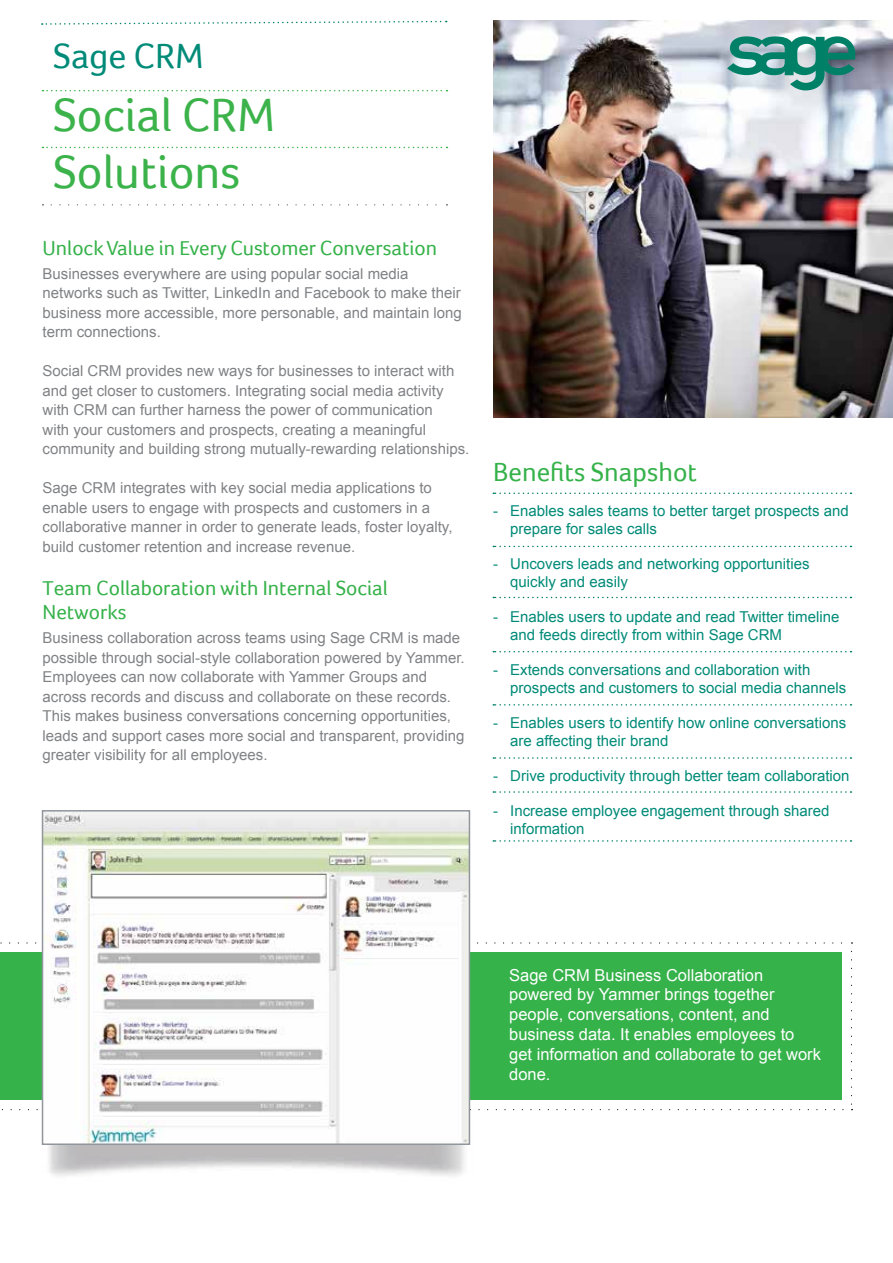
<style>
.page{position:relative;width:893px;height:1263px;background:#fff}
.page>*{position:absolute;margin:0;border:0;box-sizing:border-box;transform-origin:0 0}
.t1{font:48px/57.6px "Foco";color:#3bb34a}
.t2{font:36px "Foco";color:#008b78}
.t3{font:27px "Foco";color:#36b24a}
.t4{font:21px/24px "Foco";color:#36b24a}
.t5{font:16.5px/19.8px "Arial";color:#fff}
.t6{font:15px/19.5px "Arial";color:#808285}
.t7{font:15px/18px "Arial";color:#008b78}
</style>
<div class="page">
<svg style="left:0;top:942px;width:852px;height:1px"></svg>
<svg style="left:851px;top:951px;width:1px;height:159px"></svg>
<svg style="left:1px;top:1109px;width:842px;height:1px"></svg>
<svg style="left:43px;top:147px;width:404px;height:1px"></svg>
<svg style="left:43px;top:90px;width:404px;height:1px"></svg>
<svg style="left:493px;top:492px;width:358px;height:2px"></svg>
<svg style="left:493px;top:546px;width:358px;height:1px"></svg>
<svg style="left:493px;top:597px;width:358px;height:1px"></svg>
<svg style="left:493px;top:651px;width:358px;height:1px"></svg>
<svg style="left:493px;top:704px;width:358px;height:2px"></svg>
<svg style="left:493px;top:757px;width:358px;height:2px"></svg>
<svg style="left:493px;top:791px;width:358px;height:2px"></svg>
<svg style="left:51px;top:204px;width:396px;height:1px"></svg>
<div style="left:0;top:952px;width:842px;height:147px;background:#36b24a"></div>
<svg style="left:493px;top:840px;width:358px;height:2px"></svg>
<img style="left:45px;top:813px;width:422px;height:329px">
<div style="left:42px;top:810px;width:428px;height:335px;border:2px solid #91969d"></div>
<img style="left:493px;top:21px;width:400px;height:396px">
<svg style="left:727px;top:36px;width:128px;height:54px;background:#64a49e"></svg>
<svg style="left:42px;top:20px;width:405px;height:5px"></svg>
<h2 class="t2" style="left:53px;top:35px;width:152px">Sage CRM</h2>
<h1 class="t1" style="left:53px;top:85px;width:224px">Social CRM<br>Solutions</h1>
<h3 class="t4" style="left:43px;top:236px;width:396px">Unlock Value in Every Customer Conversation</h3>
<p class="t6" style="left:43px;top:264px;width:421px">Businesses everywhere are using popular social media networks such as Twitter, LinkedIn and Facebook to make their business more accessible, more personable, and maintain long term connections.</p>
<p class="t6" style="left:43px;top:362px;width:428px">Social CRM provides new ways for businesses to interact with and get closer to customers. Integrating social media activity with CRM can further harness the power of communication<br>with your customers and prospects, creating a meaningful community and building strong mutually-rewarding relationships.</p>
<p class="t6" style="left:43px;top:479px;width:411px">Sage CRM integrates with key social media applications to enable users to engage with prospects and customers in a collaborative manner in order to generate leads, foster loyalty, build customer retention and increase revenue.</p>
<h3 class="t4" style="left:43px;top:576px;width:347px">Team Collaboration with Internal Social<br>Networks</h3>
<p class="t6" style="left:43px;top:628px;width:424px">Business collaboration across teams using Sage CRM is made possible through social-style collaboration powered by Yammer.<br>Employees can now collaborate with Yammer Groups and across records and discuss and collaborate on these records.<br>This makes business conversations concerning opportunities, leads and support cases more social and transparent, providing greater visibility for all employees.</p>
<h3 class="t3" style="left:493px;top:456px;width:205px">Benefits Snapshot</h3>
<p class="t7" style="left:510px;top:501px;width:340px;text-indent:-17px">- Enables sales teams to better target prospects and prepare for sales calls</p>
<p class="t7" style="left:510px;top:554px;width:301px;text-indent:-17px">- Uncovers leads and networking opportunities quickly and easily</p>
<p class="t7" style="left:510px;top:607px;width:331px;text-indent:-17px">- Enables users to update and read Twitter timeline and feeds directly from within Sage CRM</p>
<p class="t7" style="left:510px;top:660px;width:337px;text-indent:-17px">- Extends conversations and collaboration with prospects and customers to social media channels</p>
<p class="t7" style="left:510px;top:713px;width:337px;text-indent:-17px">- Enables users to identify how online conversations are affecting their brand</p>
<p class="t7" style="left:493px;top:766px;width:358px">- Drive productivity through better team collaboration</p>
<p class="t7" style="left:510px;top:801px;width:321px;text-indent:-17px">- Increase employee engagement through shared information</p>
<p class="t5" style="left:509px;top:965px;width:313px">Sage CRM Business Collaboration powered by Yammer brings together people, conversations, content, and business data. It enables employees to get information and collaborate to get work done.</p>
</div>
